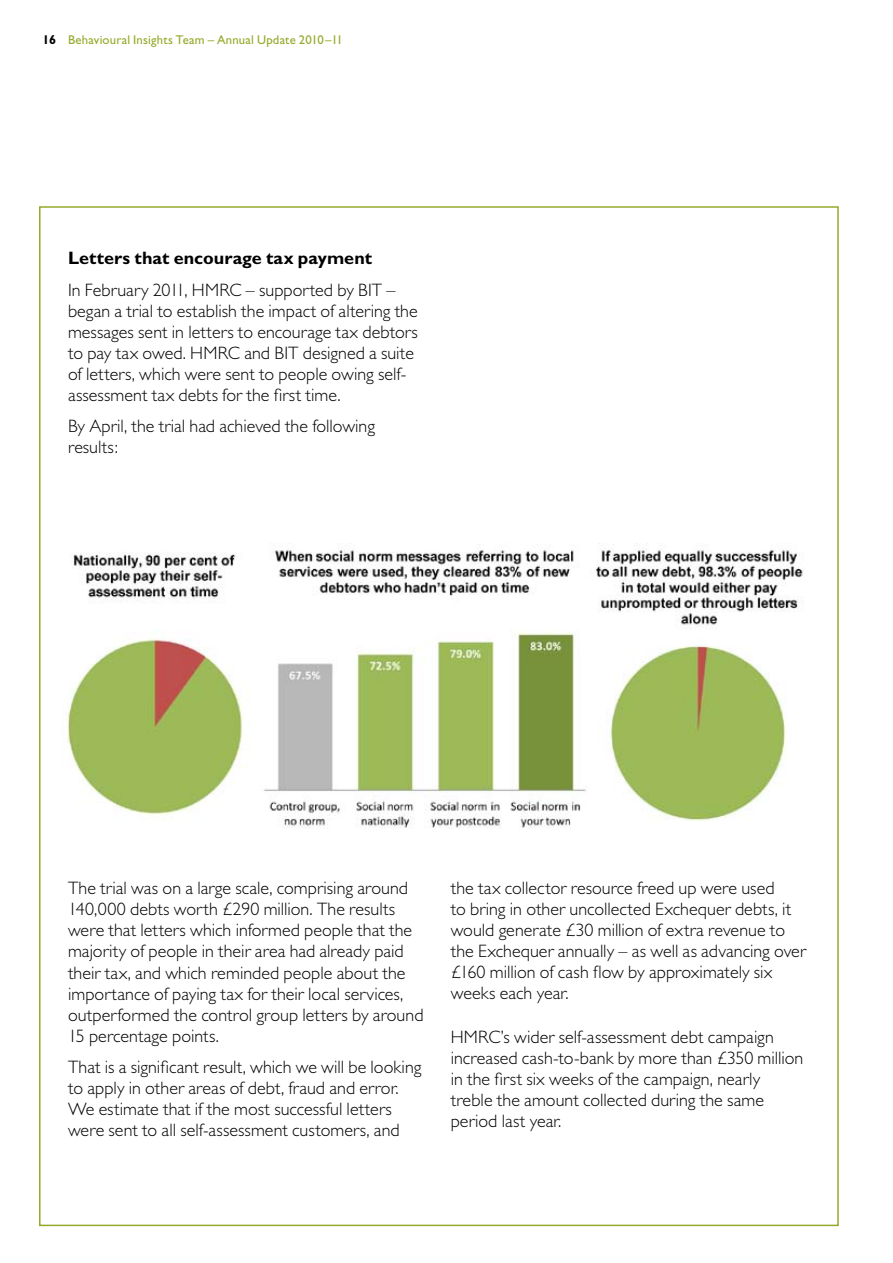
<style>
.page{position:relative;width:893px;height:1263px;background:#fff}
.page>*{position:absolute;margin:0;border:0;box-sizing:border-box;transform-origin:0 0}
.t1{font:300 18px/21px "Gill Sans";letter-spacing:.005em;color:#000}
.t2{font:700 18px "Gill Sans";letter-spacing:.005em;color:#000}
.t3{font:12.75px "Gill Sans";letter-spacing:.015em;color:#93aa2b}
.s1{font-weight:700;color:#000}
</style>
<div class="page">
<img style="left:67px;top:544px;width:736px;height:285px">
<p class="t3" style="left:43px;top:32px;width:302px"><span class="s1">16</span> Behavioural Insights Team – Annual Update 2010–11</p>
<h4 class="t2" style="left:68px;top:248px;width:306px">Letters that encourage tax payment</h4>
<p class="t1" style="left:68px;top:279px;width:351px">In February 2011, HMRC – supported by BIT – began a trial to establish the impact of altering the messages sent in letters to encourage tax debtors to pay tax owed. HMRC and BIT designed a suite of letters, which were sent to people owing self&shy;assessment tax debts for the first time.</p>
<p class="t1" style="left:68px;top:416px;width:308px">By April, the trial had achieved the following results:</p>
<p class="t1" style="left:68px;top:878px;width:357px">The trial was on a large scale, comprising around 140,000 debts worth £290 million. The results were that letters which informed people that the majority of people in their area had already paid their tax, and which reminded people about the importance of paying tax for their local services, outperformed the control group letters by around 15 percentage points.</p>
<p class="t1" style="left:68px;top:1057px;width:355px">That is a significant result, which we will be looking to apply in other areas of debt, fraud and error.<br>We estimate that if the most successful letters were sent to all self-assessment customers, and</p>
<p class="t1" style="left:451px;top:878px;width:357px">the tax collector resource freed up were used<br>to bring in other uncollected Exchequer debts, it would generate £30 million of extra revenue to the Exchequer annually – as well as advancing over £160 million of cash flow by approximately six weeks each year.</p>
<p class="t1" style="left:451px;top:1026px;width:354px">HMRC’s wider self-assessment debt campaign increased cash-to-bank by more than £350 million in the first six weeks of the campaign, nearly treble the amount collected during the same period last year.</p>
</div>
